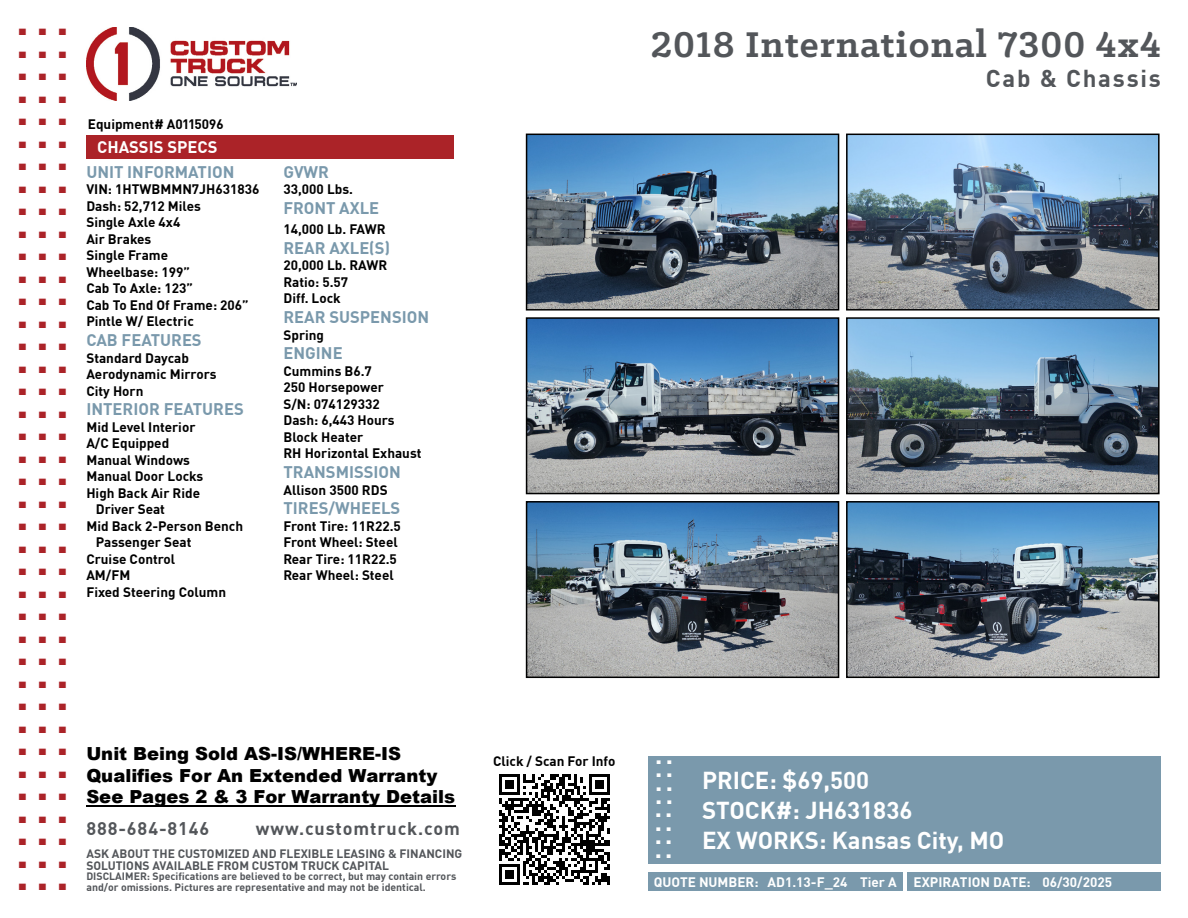
<style>
.page{position:relative;width:1188px;height:918px;background:#fff}
.page>*{position:absolute;margin:0;border:0;box-sizing:border-box;transform-origin:0 0}
.t1{font:700 45px "DIN Pro";color:#ab2328}
.t2{font:700 40.5px "Klinic Slab";letter-spacing:.025em;color:#53565a}
.t3{font:700 25.5px "DIN Pro";color:#fff}
.t4{font:700 24px/30px "DIN Pro";color:#fff}
.t5{font:700 24px "DIN Pro";letter-spacing:.075em;color:#53565a}
.t6{font:900 18px/21.3px "Arial";color:#000}
.t7{font:700 18px "DIN Pro";letter-spacing:.05em;color:#53565a}
.t8{font:700 16.5px "DIN Pro";color:#7a99ac}
.t9{font:700 16.5px "DIN Pro";color:#fff}
.t10{font:700 13.5px/16.5px "DIN Pro";color:#000}
.t11{font:700 13.5px "DIN Pro";color:#fff}
.t12{font:700 12px/12px "DIN Pro";color:#53565a}
.t13{font:700 10.5px/10.5px "DIN Pro";color:#53565a}
</style>
<div class="page">
<img style="left:86px;top:27px;width:211px;height:74px">
<div style="left:648px;top:756px;width:513px;height:108px;background:#7a99ac"></div>
<div style="left:908px;top:872px;width:253px;height:19px;background:#7a99ac"></div>
<div style="left:648px;top:872px;width:254px;height:19px;background:#7a99ac"></div>
<div style="left:86px;top:135px;width:368px;height:23px;background:#ab2328"></div>
<hr style="left:86px;top:806px;width:369px;height:1px;background:#000">
<svg style="left:499px;top:774px;width:111px;height:111px"></svg>
<img style="left:529px;top:137px;width:307px;height:171px">
<div style="left:526px;top:134px;width:313px;height:177px;border:2px solid #000"></div>
<img style="left:849px;top:137px;width:308px;height:171px">
<div style="left:846px;top:134px;width:314px;height:177px;border:2px solid #000"></div>
<img style="left:529px;top:320px;width:307px;height:171px">
<div style="left:526px;top:317px;width:313px;height:177px;border:2px solid #000"></div>
<img style="left:849px;top:320px;width:308px;height:171px">
<div style="left:846px;top:317px;width:314px;height:177px;border:2px solid #000"></div>
<img style="left:529px;top:504px;width:307px;height:171px">
<div style="left:526px;top:501px;width:313px;height:177px;border:2px solid #000"></div>
<img style="left:849px;top:504px;width:308px;height:171px">
<div style="left:846px;top:501px;width:314px;height:177px;border:2px solid #000"></div>
<h1 class="t1" style="left:16px;top:-16px;width:54px">...</h1>
<h1 class="t1" style="left:16px;top:6px;width:54px">...</h1>
<h1 class="t1" style="left:16px;top:29px;width:54px">...</h1>
<h1 class="t1" style="left:16px;top:51px;width:54px">...</h1>
<h1 class="t1" style="left:16px;top:74px;width:54px">...</h1>
<h1 class="t1" style="left:16px;top:96px;width:54px">...</h1>
<h1 class="t1" style="left:16px;top:119px;width:54px">...</h1>
<h1 class="t1" style="left:16px;top:141px;width:54px">...</h1>
<h1 class="t1" style="left:16px;top:164px;width:54px">...</h1>
<h1 class="t1" style="left:16px;top:186px;width:54px">...</h1>
<h1 class="t1" style="left:16px;top:209px;width:54px">...</h1>
<h1 class="t1" style="left:16px;top:231px;width:54px">...</h1>
<h1 class="t1" style="left:16px;top:254px;width:54px">...</h1>
<h1 class="t1" style="left:16px;top:276px;width:54px">...</h1>
<h1 class="t1" style="left:16px;top:299px;width:54px">...</h1>
<h1 class="t1" style="left:16px;top:321px;width:54px">...</h1>
<h1 class="t1" style="left:16px;top:344px;width:54px">...</h1>
<h1 class="t1" style="left:16px;top:366px;width:54px">...</h1>
<h1 class="t1" style="left:16px;top:389px;width:54px">...</h1>
<h1 class="t1" style="left:16px;top:411px;width:54px">...</h1>
<h1 class="t1" style="left:16px;top:434px;width:54px">...</h1>
<h1 class="t1" style="left:16px;top:456px;width:54px">...</h1>
<h1 class="t1" style="left:16px;top:479px;width:54px">...</h1>
<h1 class="t1" style="left:16px;top:501px;width:54px">...</h1>
<h1 class="t1" style="left:16px;top:524px;width:54px">...</h1>
<h1 class="t1" style="left:16px;top:546px;width:54px">...</h1>
<h1 class="t1" style="left:16px;top:569px;width:54px">...</h1>
<h1 class="t1" style="left:16px;top:591px;width:54px">...</h1>
<h1 class="t1" style="left:16px;top:614px;width:54px">...</h1>
<h1 class="t1" style="left:16px;top:636px;width:54px">...</h1>
<h1 class="t1" style="left:16px;top:659px;width:54px">...</h1>
<h1 class="t1" style="left:16px;top:681px;width:54px">...</h1>
<h1 class="t1" style="left:16px;top:704px;width:54px">...</h1>
<h1 class="t1" style="left:16px;top:726px;width:54px">...</h1>
<h1 class="t1" style="left:16px;top:749px;width:54px">...</h1>
<h1 class="t1" style="left:16px;top:771px;width:54px">...</h1>
<h1 class="t1" style="left:16px;top:794px;width:54px">...</h1>
<h1 class="t1" style="left:16px;top:816px;width:54px">...</h1>
<h1 class="t1" style="left:16px;top:839px;width:54px">...</h1>
<p class="t10" style="left:88px;top:115px;width:137px">Equipment# A0115096</p>
<p class="t9" style="left:97px;top:134px;width:122px">CHASSIS SPECS</p>
<p class="t8" style="left:86px;top:159px;width:150px">UNIT INFORMATION</p>
<p class="t10" style="left:86px;top:180px;width:175px">VIN: 1HTWBMMN7JH631836<br>Dash: 52,712 Miles<br>Single Axle 4x4<br>Air Brakes<br>Single Frame<br>Wheelbase: 199”<br>Cab To Axle: 123”<br>Cab To End Of Frame: 206”<br>Pintle W/ Electric</p>
<p class="t8" style="left:86px;top:327px;width:117px">CAB FEATURES</p>
<p class="t10" style="left:86px;top:349px;width:132px">Standard Daycab<br>Aerodynamic Mirrors<br>City Horn</p>
<p class="t8" style="left:86px;top:397px;width:159px">INTERIOR FEATURES</p>
<p class="t10" style="left:86px;top:418px;width:111px">Mid Level Interior</p>
<p class="t10" style="left:86px;top:434px;width:84px">A/C Equipped</p>
<p class="t10" style="left:86px;top:451px;width:105px">Manual Windows</p>
<p class="t10" style="left:86px;top:467px;width:119px">Manual Door Locks</p>
<p class="t10" style="left:86px;top:484px;width:115px">High Back Air Ride</p>
<p class="t10" style="left:96px;top:500px;width:71px">Driver Seat</p>
<p class="t10" style="left:86px;top:517px;width:158px">Mid Back 2-Person Bench</p>
<p class="t10" style="left:96px;top:533px;width:97px">Passenger Seat</p>
<p class="t10" style="left:86px;top:550px;width:90px">Cruise Control</p>
<p class="t10" style="left:86px;top:566px;width:45px">AM/FM</p>
<p class="t10" style="left:86px;top:583px;width:141px">Fixed Steering Column</p>
<p class="t8" style="left:284px;top:159px;width:47px">GVWR</p>
<p class="t10" style="left:284px;top:180px;width:71px">33,000 Lbs.</p>
<p class="t8" style="left:284px;top:195px;width:97px">FRONT AXLE</p>
<p class="t10" style="left:284px;top:220px;width:104px">14,000 Lb. FAWR</p>
<p class="t8" style="left:283px;top:235px;width:108px">REAR AXLE(S)</p>
<p class="t10" style="left:284px;top:256px;width:105px">20,000 Lb. RAWR<br>Ratio: 5.57<br>Diff. Lock</p>
<p class="t8" style="left:284px;top:304px;width:147px">REAR SUSPENSION</p>
<p class="t10" style="left:284px;top:326px;width:42px">Spring</p>
<p class="t8" style="left:284px;top:340px;width:61px">ENGINE</p>
<p class="t10" style="left:284px;top:362px;width:139px">Cummins B6.7<br>250 Horsepower<br>S/N: 074129332<br>Dash: 6,443 Hours<br>Block Heater<br>RH Horizontal Exhaust</p>
<p class="t8" style="left:284px;top:459px;width:119px">TRANSMISSION</p>
<p class="t10" style="left:284px;top:481px;width:106px">Allison 3500 RDS</p>
<p class="t8" style="left:284px;top:496px;width:118px">TIRES/WHEELS</p>
<p class="t10" style="left:284px;top:517px;width:119px">Front Tire: 11R22.5<br>Front Wheel: Steel<br>Rear Tire: 11R22.5<br>Rear Wheel: Steel</p>
<h3 class="t6" style="left:86px;top:743px;width:370px">Unit Being Sold AS-IS/WHERE-IS<br>Qualifies For An Extended Warranty<br>See Pages 2 &amp; 3 For Warranty Details</h3>
<h3 class="t7" style="left:86px;top:815px;width:124px">888-684-8146</h3>
<h3 class="t7" style="left:256px;top:815px;width:206px">www.customtruck.com</h3>
<p class="t12" style="left:86px;top:847px;width:378px">ASK ABOUT THE CUSTOMIZED AND FLEXIBLE LEASING &amp; FINANCING<br>SOLUTIONS AVAILABLE FROM CUSTOM TRUCK CAPITAL</p>
<p class="t13" style="left:86px;top:871px;width:371px">DISCLAIMER: Specifications are believed to be correct, but may contain errors and/or omissions. Pictures are representative and may not be identical.</p>
<p class="t10" style="left:493px;top:752px;width:124px">Click / Scan For Info</p>
<h2 class="t2" style="left:651px;top:18px;width:512px">2018 International 7300 4x4</h2>
<h3 class="t5" style="left:986px;top:60px;width:177px">Cab &amp; Chassis</h3>
<h3 class="t3" style="left:655px;top:734px;width:20px">..</h3>
<h3 class="t3" style="left:655px;top:748px;width:20px">..</h3>
<h3 class="t3" style="left:655px;top:761px;width:20px">..</h3>
<h3 class="t3" style="left:655px;top:775px;width:20px">..</h3>
<h3 class="t4" style="left:702px;top:764px;width:304px">PRICE: $69,500<br>STOCK#: JH631836<br>EX WORKS: Kansas City, MO</h3>
<p class="t11" style="left:654px;top:872px;width:244px">QUOTE NUMBER: AD1.13-F_24 Tier A</p>
<p class="t11" style="left:914px;top:871px;width:200px">EXPIRATION DATE: 06/30/2025</p>
<h3 class="t3" style="left:655px;top:788px;width:19px">..</h3>
<h3 class="t3" style="left:655px;top:801px;width:19px">..</h3>
<h3 class="t3" style="left:655px;top:815px;width:19px">..</h3>
<h3 class="t3" style="left:655px;top:828px;width:19px">..</h3>
</div>
